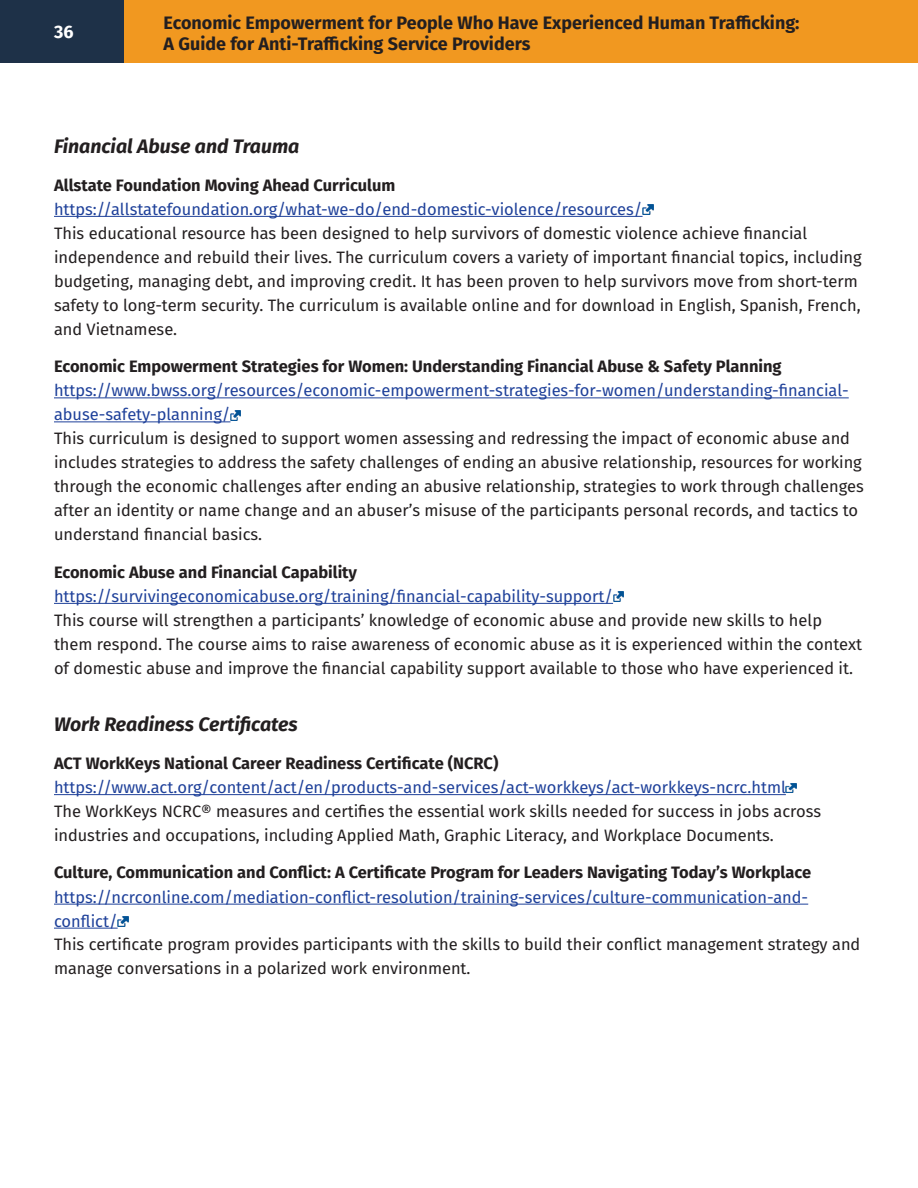
<style>
.page{position:relative;width:918px;height:1188px;background:#fff}
.page>*{position:absolute;margin:0;border:0;box-sizing:border-box;transform-origin:0 0}
.t1{font:italic 700 19.5px "Fira Sans";color:#231f20}
.t2{font:700 18px/21.6px "Fira Sans";color:#231f20}
.t3{font:700 18px "Fira Sans";color:#fff}
.t4{font:16.5px/24px "Fira Sans";color:#231f20}
.t5{font:16.5px/24px "Fira Sans";color:#1f419a}
.t6{font:700 16.5px "Fira Sans";color:#231f20}
</style>
<div class="page">
<div style="left:0;top:0;width:124px;height:62px;background:#1e3148"></div>
<div style="left:124px;top:0;width:794px;height:62px;background:#f19820"></div>
<hr style="left:54px;top:216px;width:589px;height:1px;background:#1f419a">
<hr style="left:54px;top:397px;width:795px;height:1px;background:#1f419a">
<hr style="left:54px;top:421px;width:176px;height:1px;background:#1f419a">
<hr style="left:54px;top:603px;width:559px;height:1px;background:#1f419a">
<hr style="left:54px;top:794px;width:732px;height:1px;background:#1f419a">
<hr style="left:54px;top:904px;width:754px;height:1px;background:#1f419a">
<hr style="left:54px;top:928px;width:64px;height:1px;background:#1f419a">
<svg style="left:643px;top:205px;width:10px;height:10px"></svg>
<svg style="left:230px;top:410px;width:11px;height:10px"></svg>
<svg style="left:613px;top:592px;width:11px;height:10px"></svg>
<svg style="left:786px;top:783px;width:10px;height:10px"></svg>
<svg style="left:118px;top:917px;width:10px;height:9px"></svg>
<p class="t3" style="left:54px;top:16px;width:21px">36</p>
<p class="t2" style="left:164px;top:10px;width:637px">Economic Empowerment for People Who Have Experienced Human Trafficking:<br>A Guide for Anti-Trafficking Service Providers</p>
<h4 class="t1" style="left:54px;top:130px;width:247px">Financial Abuse and Trauma</h4>
<h5 class="t6" style="left:54px;top:171px;width:343px">Allstate Foundation Moving Ahead Curriculum</h5>
<p class="t5" style="left:54px;top:197px;width:590px">https://allstatefoundation.org/what-we-do/end-domestic-violence/resources/</p>
<p class="t4" style="left:54px;top:221px;width:809px">This educational resource has been designed to help survivors of domestic violence achieve financial independence and rebuild their lives. The curriculum covers a variety of important financial topics, including budgeting, managing debt, and improving credit. It has been proven to help survivors move from short-term safety to long-term security. The curriculum is available online and for download in English, Spanish, French, and Vietnamese.</p>
<h5 class="t6" style="left:54px;top:353px;width:729px">Economic Empowerment Strategies for Women: Understanding Financial Abuse &amp; Safety Planning</h5>
<p class="t5" style="left:54px;top:378px;width:796px">https://www.bwss.org/resources/economic-empowerment-strategies-for-women/understanding-financial&shy;abuse-safety-planning/</p>
<p class="t4" style="left:54px;top:426px;width:811px">This curriculum is designed to support women assessing and redressing the impact of economic abuse and includes strategies to address the safety challenges of ending an abusive relationship, resources for working through the economic challenges after ending an abusive relationship, strategies to work through challenges after an identity or name change and an abuser’s misuse of the participants personal records, and tactics to understand financial basics.</p>
<h5 class="t6" style="left:54px;top:558px;width:305px">Economic Abuse and Financial Capability</h5>
<p class="t5" style="left:54px;top:584px;width:561px">https://survivingeconomicabuse.org/training/financial-capability-support/</p>
<p class="t4" style="left:54px;top:608px;width:809px">This course will strengthen a participants’ knowledge of economic abuse and provide new skills to help them respond. The course aims to raise awareness of economic abuse as it is experienced within the context of domestic abuse and improve the financial capability support available to those who have experienced it.</p>
<h4 class="t1" style="left:54px;top:708px;width:245px">Work Readiness Certificates</h4>
<h5 class="t6" style="left:54px;top:749px;width:446px">ACT WorkKeys National Career Readiness Certificate (NCRC)</h5>
<p class="t5" style="left:54px;top:775px;width:733px">https://www.act.org/content/act/en/products-and-services/act-workkeys/act-workkeys-ncrc.html</p>
<p class="t4" style="left:54px;top:799px;width:769px">The WorkKeys NCRC® measures and certifies the essential work skills needed for success in jobs across industries and occupations, including Applied Math, Graphic Literacy, and Workplace Documents.</p>
<h5 class="t6" style="left:54px;top:859px;width:759px">Culture, Communication and Conflict: A Certificate Program for Leaders Navigating Today’s Workplace</h5>
<p class="t5" style="left:54px;top:884px;width:756px">https://ncrconline.com/mediation-conflict-resolution/training-services/culture-communication-and&shy;conflict/</p>
<p class="t4" style="left:54px;top:932px;width:808px">This certificate program provides participants with the skills to build their conflict management strategy and manage conversations in a polarized work environment.</p>
</div>
